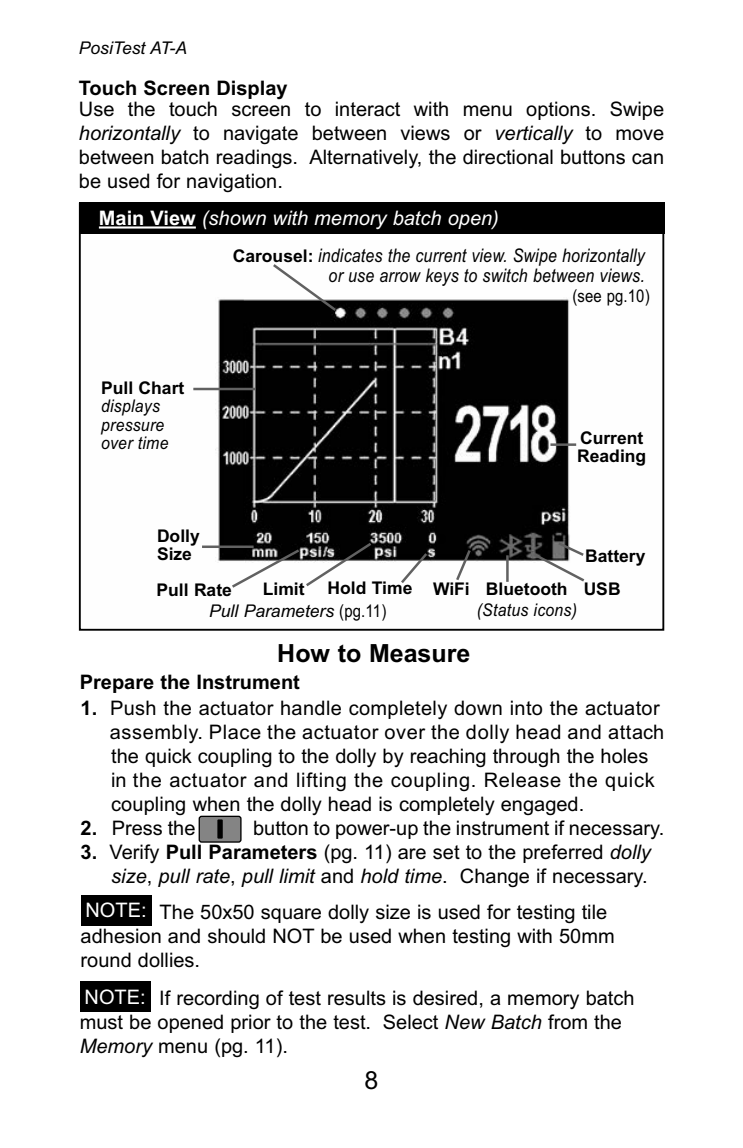
<style>
.page{position:relative;width:743px;height:1148px;background:#fff}
.page>*{position:absolute;margin:0;border:0;box-sizing:border-box;transform-origin:0 0}
.t1{font:700 25px "Arial";color:#000}
.t2{font:25px "Arial";color:#000}
.t3{font:20px/24px "Arial";color:#000}
.t4{font:700 20px "Arial";color:#000}
.t5{font:italic 20px "Arial";color:#fff}
.t6{font:20px "Arial";color:#fff}
.t7{font:italic 18.75px/20px "Arial";letter-spacing:.01em;color:#000;text-align:right;scale:.85 1}
.t8{font:700 17.5px/18.5px "Arial";color:#000}
.t9{font:italic 17.5px/18.5px "Arial";letter-spacing:.015em;color:#000;scale:.9 1}
.t10{font:italic 17.5px "Arial";letter-spacing:.015em;color:#000}
.t11{font:17.5px "Arial";letter-spacing:.01em;color:#000;scale:.85 1}
.s1{font-style:italic}
.s2{font-weight:700;font-style:normal}
.s3{font-weight:700;font-style:normal;font-size:17.5px}
.s4{font-style:normal}
.s5{font-weight:700}
</style>
<div class="page">
<img style="left:216px;top:299px;width:354px;height:263px">
<hr style="left:202px;top:545px;width:51px;height:3px;background:#616161">
<svg style="left:229px;top:540px;width:145px;height:48px"></svg>
<svg style="left:398px;top:550px;width:32px;height:33px"></svg>
<svg style="left:454px;top:547px;width:19px;height:34px"></svg>
<hr style="left:506px;top:555px;width:2px;height:27px;background:#616161">
<hr style="left:550px;top:443px;width:26px;height:3px;background:#616161">
<hr style="left:193px;top:388px;width:62px;height:2px;background:#616161">
<svg style="left:270px;top:264px;width:69px;height:49px"></svg>
<div style="left:79px;top:203px;width:585px;height:31px;background:#000"></div>
<hr style="left:99px;top:226px;width:97px;height:2px;background:#fff">
<svg style="left:531px;top:540px;width:54px;height:42px"></svg>
<div style="left:199px;top:816px;width:42px;height:26px;background:#848484;border-radius:2px"></div>
<div style="left:198px;top:815px;width:43px;height:27px;border:1px solid #000;border-radius:2px"></div>
<div style="left:217px;top:819px;width:6px;height:19px;background:#000"></div>
<div style="left:81px;top:895px;width:70px;height:30px;background:#000"></div>
<div style="left:80px;top:981px;width:70px;height:30px;background:#000"></div>
<p class="t10" style="left:79px;top:38px;width:110px">PosiTest AT-A</p>
<p class="t4" style="left:79px;top:76px;width:210px">Touch Screen Display</p>
<p class="t3" style="left:79px;top:97px;width:586px;text-align:justify">Use the touch screen to interact with menu options. Swipe <span class="s1">horizontally</span> to navigate between views or <span class="s1">vertically</span> to move between batch readings. Alternatively, the directional buttons can be used for navigation.</p>
<p class="t5" style="left:99px;top:206px;width:401px"><span class="s2">Main View</span> (shown with memory batch open)</p>
<p class="t7" style="left:233px;top:246px;width:486px"><span class="s3">Carousel:</span> indicates the current view. Swipe horizontally or use arrow keys to switch between views.</p>
<p class="t11" style="left:572px;top:285px;width:92px">(see pg.10)</p>
<p class="t8" style="left:101px;top:378px;width:85px">Pull Chart</p>
<p class="t9" style="left:101px;top:397px;width:76px">displays pressure over time</p>
<p class="t8" style="left:577px;top:428px;width:71px">Current<br>Reading</p>
<p class="t8" style="left:157px;top:526px;width:44px">Dolly<br>Size</p>
<p class="t8" style="left:156px;top:580px;width:77px">Pull Rate</p>
<p class="t8" style="left:263px;top:579px;width:43px">Limit</p>
<p class="t8" style="left:327px;top:579px;width:86px">Hold Time</p>
<p class="t10" style="left:209px;top:600px;width:179px">Pull Parameters <span class="s4">(pg.11)</span></p>
<p class="t8" style="left:585px;top:546px;width:62px">Battery</p>
<p class="t8" style="left:433px;top:579px;width:189px">WiFi Bluetooth USB</p>
<p class="t9" style="left:476px;top:600px;width:113px">(Status icons)</p>
<p class="t1" style="left:277px;top:638px;width:195px">How to Measure</p>
<p class="t4" style="left:80px;top:670px;width:222px">Prepare the Instrument</p>
<p class="t3" style="left:110px;top:695px;width:555px;text-indent:-29px"><span class="s5">1.</span> Push the actuator handle completely down into the actuator assembly. Place the actuator over the dolly head and attach the quick coupling to the dolly by reaching through the holes in the actuator and lifting the coupling. Release the quick coupling when the dolly head is completely engaged.</p>
<p class="t3" style="left:81px;top:815px;width:116px"><span class="s5">2.</span> Press the</p>
<p class="t3" style="left:253px;top:815px;width:412px">button to power-up the instrument if necessary.</p>
<p class="t3" style="left:81px;top:839px;width:571px;text-align:right"><span class="s5">3.</span> Verify <span class="s5">Pull Parameters</span> (pg. 11) are set to the preferred <span class="s1">dolly size</span>, <span class="s1">pull rate</span>, <span class="s1">pull limit</span> and <span class="s1">hold time</span>. Change if necessary.</p>
<p class="t6" style="left:85px;top:898px;width:63px">NOTE:</p>
<p class="t3" style="left:81px;top:900px;width:535px;text-indent:79px">The 50x50 square dolly size is used for testing tile adhesion and should NOT be used when testing with 50mm round dollies.</p>
<p class="t6" style="left:85px;top:985px;width:63px">NOTE:</p>
<p class="t3" style="left:80px;top:986px;width:556px;text-indent:79px">If recording of test results is desired, a memory batch must be opened prior to the test. Select <span class="s1">New Batch</span> from the<br><span class="s1">Memory</span> menu (pg. 11).</p>
<p class="t2" style="left:364px;top:1065px;width:15px">8</p>
</div>
